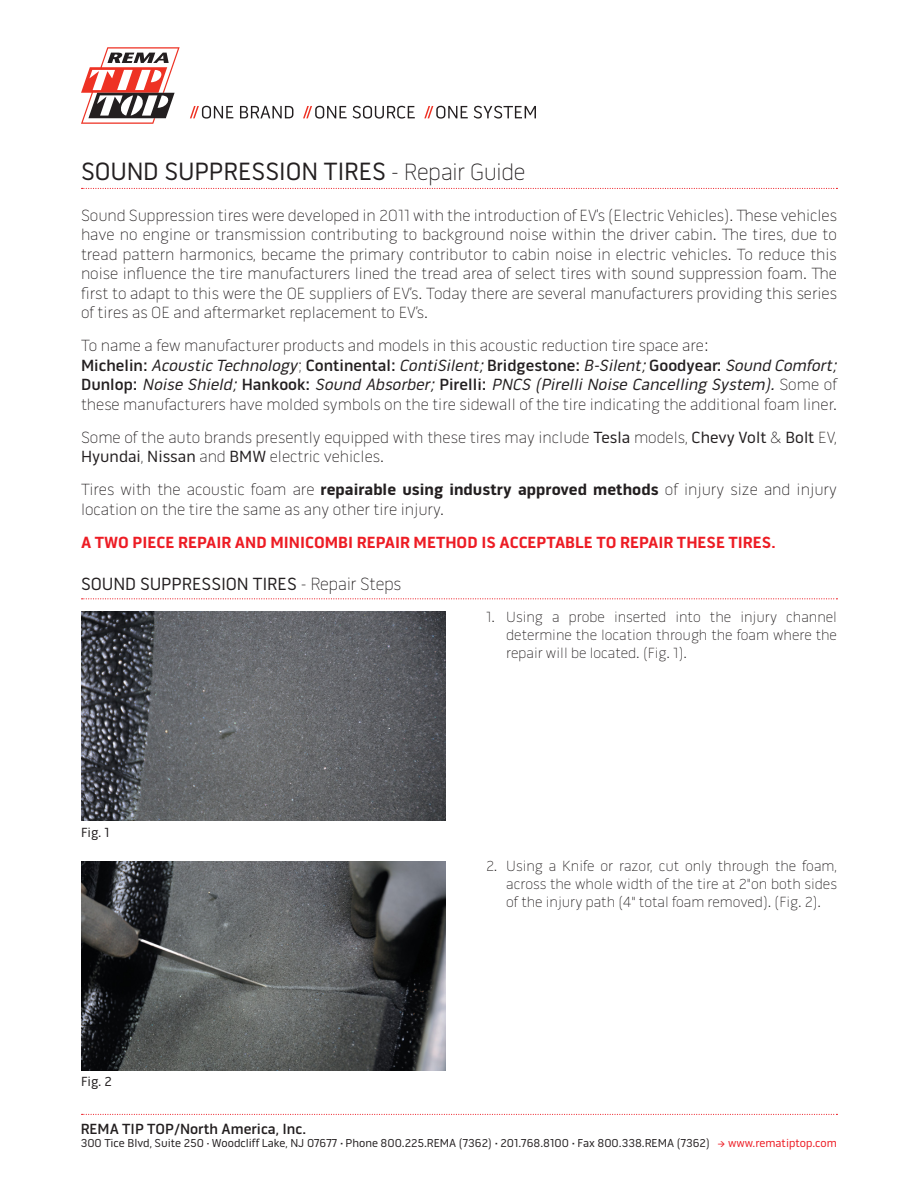
<style>
.page{position:relative;width:918px;height:1188px;background:#fff}
.page>*{position:absolute;margin:0;border:0;box-sizing:border-box;transform-origin:0 0}
.t1{font:25.5px "Pill Gothic 600 mg";color:#231f20}
.t2{font:18px "Pill Gothic 600 mg";color:#231f20}
.t3{font:100 16.5px/19.5px "Pill Gothic 600 mg";color:#231f20}
.t4{font:700 16.5px "Pill Gothic 600 mg";color:#ed1c24}
.t5{font:100 15px/18px "Pill Gothic 600 mg";color:#231f20;text-align:justify}
.t6{font:500 15px "Pill Gothic 600 mg";color:#231f20}
.t7{font:13.5px "Pill Gothic 600 mg";color:#231f20}
.t8{font:11.7px "Pill Gothic 600 mg";color:#231f20}
.s1{font-weight:100;font-size:24px}
.s2{font-weight:500}
.s3{font-weight:400;font-style:italic}
.s4{font-weight:400}
.s5{font-weight:700}
.s6{font-weight:100}
.s7{font-size:13.2px}
.s8{font-weight:500;font-size:13.2px}
.s9{color:#ed1c24}
</style>
<div class="page">
<img style="left:81px;top:612px;width:365px;height:209px">
<img style="left:81px;top:861px;width:365px;height:209px">
<svg style="left:81px;top:47px;width:99px;height:77px"></svg>
<svg style="left:190px;top:106px;width:346px;height:13px"></svg>
<svg style="left:82px;top:188px;width:755px;height:1px"></svg>
<svg style="left:82px;top:598px;width:755px;height:1px"></svg>
<svg style="left:82px;top:1114px;width:755px;height:1px"></svg>
<h1 class="t1" style="left:81px;top:161px;width:446px">SOUND SUPPRESSION TIRES <span class="s1">- Repair Guide</span></h1>
<p class="t3" style="left:81px;top:208px;width:758px;text-align:justify">Sound Suppression tires were developed in 2011 with the introduction of EV’s (Electric Vehicles). These vehicles have no engine or transmission contributing to background noise within the driver cabin. The tires, due to tread pattern harmonics, became the primary contributor to cabin noise in electric vehicles. To reduce this noise influence the tire manufacturers lined the tread area of select tires with sound suppression foam. The first to adapt to this were the OE suppliers of EV’s. Today there are several manufacturers providing this series of tires as OE and aftermarket replacement to EV’s.</p>
<p class="t3" style="left:81px;top:338px;width:761px">To name a few manufacturer products and models in this acoustic reduction tire space are:<br><span class="s2">M i c h e l i n :</span> <span class="s3">Acoustic Technology</span>; <span class="s2">C o n t i n e n ta l :</span> <span class="s3">ContiSilent;</span><span class="s2">B r i d ge sto n e :</span> <span class="s3">B-Silent;</span><span class="s2">G o o d ye a r:</span> <span class="s3">Sound Comfort; </span><span class="s2">D u n l o p :</span> <span class="s3">Noise Shield;</span> <span class="s2">H a n ko o k :</span> <span class="s3">Sound Absorber;</span> <span class="s2">P i re l l i :</span> <span class="s3">PNCS (Pirelli Noise Cancelling System).</span> S o m e o f these manufacturers have molded symbols on the tire sidewall of the tire indicating the additional foam liner.</p>
<p class="t3" style="left:81px;top:430px;width:758px">Some of the auto brands presently equipped with these tires may include <span class="s4">Tesla</span> models, <span class="s4">Chevy Volt</span> &amp; <span class="s4">Bolt</span> EV,<br><span class="s4">Hyundai</span>, <span class="s4">Nissan</span> and <span class="s4">BMW</span> electric vehicles.</p>
<p class="t3" style="left:81px;top:482px;width:758px">Tires with the acoustic foam are <span class="s5">repairable using industry approved methods</span> of injury size and injury location on the tire the same as any other tire injury.</p>
<p class="t4" style="left:81px;top:536px;width:696px">A TWO PIECE REPAIR AND MINICOMBI REPAIR METHOD IS ACCEPTABLE TO REPAIR THESE TIRES.</p>
<p class="t2" style="left:81px;top:577px;width:322px">SOUND SUPPRESSION TIRES <span class="s6">- Repair Steps</span></p>
<p class="t7" style="left:81px;top:827px;width:30px">Fig. 1</p>
<p class="t7" style="left:81px;top:1077px;width:32px">Fig. 2</p>
<p class="t5" style="left:506px;top:610px;width:332px;text-indent:-20px">1. Using a probe inserted into the injury channel determine the location through the foam where the repair will be located. (Fig. 1).</p>
<p class="t5" style="left:506px;top:860px;width:332px;text-indent:-20px">2. Using a Knife or razor, cut only through the foam, across the whole width of the tire at 2"on both sides of the injury path (4" total foam removed). (Fig. 2).</p>
<p class="t6" style="left:81px;top:1123px;width:227px">REMA TIP TOP/North America, Inc.</p>
<p class="t8" style="left:81px;top:1139px;width:758px">300 Tice Blvd, Suite 250 <span class="s7">·</span> Woodcliff Lake, NJ 07677 <span class="s8">·</span> Phone 800.225.REMA (7362) <span class="s8">·</span> 201.768.8100 <span class="s8">·</span> Fax 800.338.REMA (7362) <span class="s9">→ www.rematiptop.com</span></p>
</div>
